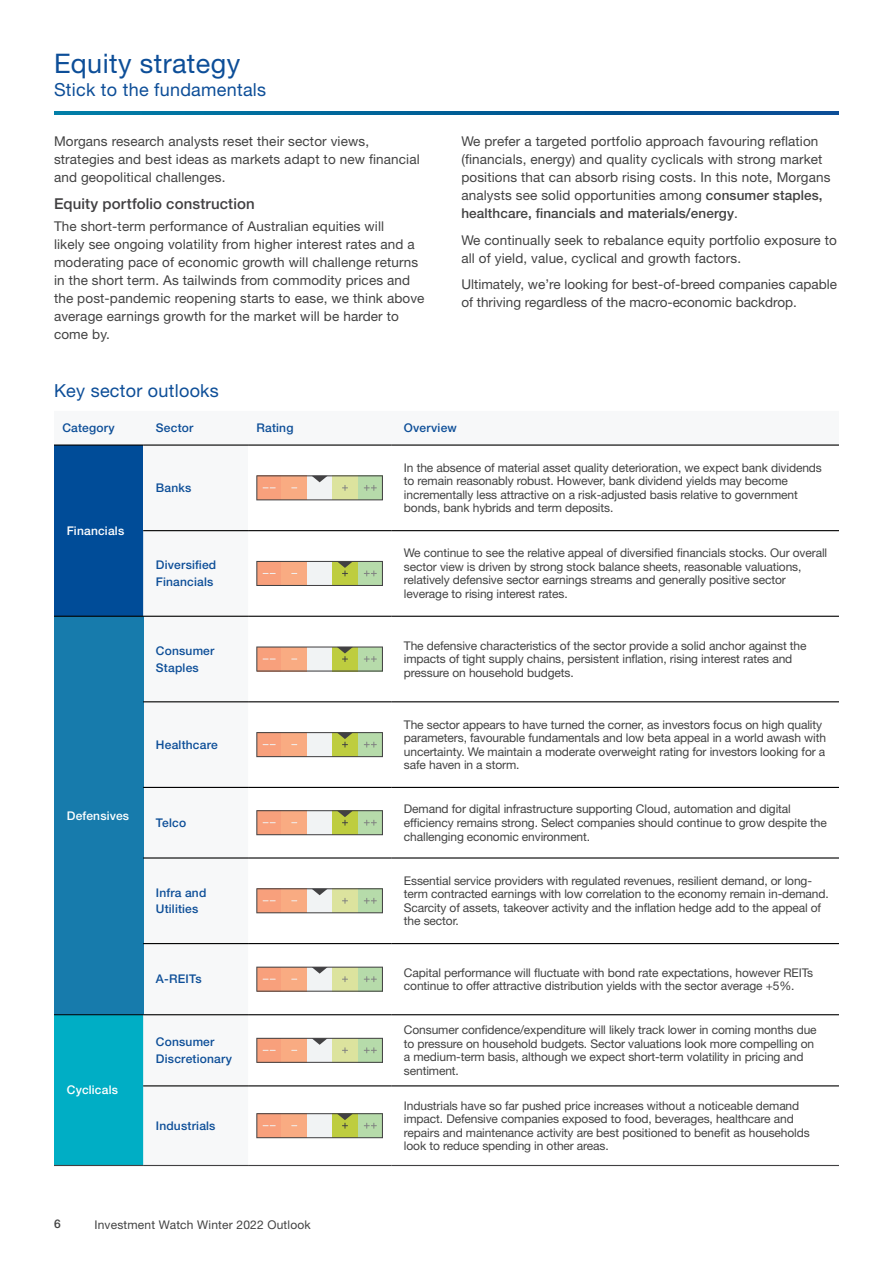
<style>
.page{position:relative;width:893px;height:1263px;background:#fff}
.page>*{position:absolute;margin:0;border:0;box-sizing:border-box;transform-origin:0 0}
.t1{font:27px "Helvetica Neue LT Std";letter-spacing:.015em;color:#0d4e98}
.t2{font:18px "Helvetica Neue LT Std";letter-spacing:.015em;color:#0d4e98}
.t3{font:500 15px "Helvetica Neue LT Std";letter-spacing:.005em;color:#414042}
.t4{font:13.5px/18px "Helvetica Neue LT Std";letter-spacing:.01em;color:#424242}
.t5{font:12px/13.5px "Helvetica Neue LT Std";letter-spacing:-.01em;color:#424242}
.t6{font:500 12px/16.5px "Helvetica Neue LT Std";letter-spacing:.015em;color:#0d4e98}
.t7{font:12px "Helvetica Neue LT Std";letter-spacing:.015em;color:#424242}
.t8{font:500 12px "Helvetica Neue LT Std";letter-spacing:.015em;color:#fff}
.t9{font:500 12px "Helvetica Neue LT Std";color:#424242}
.s1{font-weight:500}
</style>
<div class="page">
<svg style="left:54px;top:111px;width:785px;height:3px;background:#026098"></svg>
<div style="left:54px;top:445px;width:89px;height:171px;background:#004c98"></div>
<div style="left:143px;top:445px;width:105px;height:86px;background:#f7f8f9"></div>
<svg style="left:143px;top:531px;width:105px;height:483px"></svg>
<div style="left:54px;top:616px;width:89px;height:399px;background:#177bac"></div>
<div style="left:54px;top:1015px;width:89px;height:150px;background:#00aec5"></div>
<svg style="left:143px;top:1015px;width:105px;height:150px"></svg>
<hr style="left:143px;top:530px;width:105px;height:1px;background:#000">
<hr style="left:248px;top:530px;width:143px;height:1px;background:#000">
<hr style="left:391px;top:530px;width:448px;height:1px;background:#000">
<hr style="left:54px;top:616px;width:89px;height:1px;background:#000">
<hr style="left:143px;top:616px;width:105px;height:1px;background:#000">
<hr style="left:248px;top:616px;width:143px;height:1px;background:#000">
<hr style="left:391px;top:616px;width:448px;height:1px;background:#000">
<hr style="left:143px;top:701px;width:105px;height:1px;background:#000">
<hr style="left:248px;top:701px;width:143px;height:1px;background:#000">
<hr style="left:391px;top:701px;width:448px;height:1px;background:#000">
<hr style="left:143px;top:787px;width:105px;height:1px;background:#000">
<hr style="left:248px;top:787px;width:143px;height:1px;background:#000">
<hr style="left:391px;top:787px;width:448px;height:1px;background:#000">
<hr style="left:143px;top:857px;width:105px;height:1px;background:#000">
<hr style="left:248px;top:857px;width:143px;height:1px;background:#000">
<hr style="left:391px;top:857px;width:448px;height:1px;background:#000">
<hr style="left:143px;top:943px;width:105px;height:1px;background:#000">
<hr style="left:248px;top:943px;width:143px;height:1px;background:#000">
<hr style="left:391px;top:943px;width:448px;height:1px;background:#000">
<hr style="left:143px;top:1014px;width:105px;height:1px;background:#000">
<hr style="left:248px;top:1014px;width:143px;height:1px;background:#000">
<hr style="left:391px;top:1014px;width:448px;height:1px;background:#000">
<hr style="left:143px;top:1085px;width:105px;height:1px;background:#000">
<hr style="left:248px;top:1085px;width:143px;height:1px;background:#000">
<hr style="left:391px;top:1085px;width:448px;height:1px;background:#000">
<hr style="left:54px;top:444px;width:89px;height:2px;background:#000">
<hr style="left:143px;top:444px;width:105px;height:2px;background:#000">
<hr style="left:248px;top:444px;width:143px;height:2px;background:#000">
<hr style="left:391px;top:444px;width:448px;height:2px;background:#000">
<hr style="left:54px;top:1014px;width:89px;height:1px;background:#000">
<hr style="left:143px;top:1165px;width:105px;height:1px;background:#414042">
<hr style="left:248px;top:1165px;width:143px;height:1px;background:#414042">
<hr style="left:391px;top:1165px;width:448px;height:1px;background:#414042">
<hr style="left:54px;top:1165px;width:89px;height:1px;background:#414042">
<svg style="left:256px;top:475px;width:127px;height:25px"></svg>
<svg style="left:256px;top:561px;width:127px;height:25px"></svg>
<svg style="left:256px;top:646px;width:127px;height:25px"></svg>
<svg style="left:256px;top:732px;width:127px;height:25px"></svg>
<svg style="left:256px;top:810px;width:127px;height:25px"></svg>
<svg style="left:256px;top:888px;width:127px;height:25px"></svg>
<svg style="left:256px;top:967px;width:127px;height:25px"></svg>
<svg style="left:256px;top:1038px;width:127px;height:25px"></svg>
<svg style="left:256px;top:1113px;width:127px;height:25px"></svg>
<h1 class="t1" style="left:54px;top:48px;width:188px">Equity strategy</h1>
<h2 class="t2" style="left:54px;top:79px;width:214px">Stick to the fundamentals</h2>
<p class="t4" style="left:54px;top:132px;width:367px">Morgans research analysts reset their sector views, strategies and best ideas as markets adapt to new financial and geopolitical challenges.</p>
<p class="t3" style="left:54px;top:194px;width:202px">Equity portfolio construction</p>
<p class="t4" style="left:54px;top:217px;width:372px">The short-term performance of Australian equities will<br>likely see ongoing volatility from higher interest rates and a moderating pace of economic growth will challenge returns in the short term. As tailwinds from commodity prices and the post-pandemic reopening starts to ease, we think above average earnings growth for the market will be harder to come by.</p>
<p class="t4" style="left:461px;top:132px;width:371px">We prefer a targeted portfolio approach favouring reflation (financials, energy) and quality cyclicals with strong market positions that can absorb rising costs. In this note, Morgans analysts see solid opportunities among <span class="s1">consumer staples, healthcare, financials and materials/energy</span>.</p>
<p class="t4" style="left:461px;top:231px;width:377px">We continually seek to rebalance equity portfolio exposure to all of yield, value, cyclical and growth factors.</p>
<p class="t4" style="left:461px;top:275px;width:377px">Ultimately, we’re looking for best-of-breed companies capable of thriving regardless of the macro-economic backdrop.</p>
<h2 class="t2" style="left:54px;top:380px;width:166px">Key sector outlooks</h2>
<p class="t6" style="left:63px;top:420px;width:54px">Category</p>
<p class="t6" style="left:156px;top:420px;width:39px">Sector</p>
<p class="t6" style="left:257px;top:420px;width:38px">Rating</p>
<p class="t6" style="left:404px;top:420px;width:54px">Overview</p>
<p class="t8" style="left:67px;top:523px;width:59px">Financials</p>
<p class="t8" style="left:67px;top:808px;width:64px">Defensives</p>
<p class="t8" style="left:67px;top:1083px;width:53px">Cyclicals</p>
<p class="t6" style="left:156px;top:479px;width:37px">Banks</p>
<p class="t6" style="left:156px;top:557px;width:62px">Diversified<br>Financials</p>
<p class="t5" style="left:404px;top:461px;width:419px">In the absence of material asset quality deterioration, we expect bank dividends to remain reasonably robust. However, bank dividend yields may become incrementally less attractive on a risk-adjusted basis relative to government bonds, bank hybrids and term deposits.</p>
<p class="t5" style="left:404px;top:546px;width:425px">We continue to see the relative appeal of diversified financials stocks. Our overall sector view is driven by strong stock balance sheets, reasonable valuations, relatively defensive sector earnings streams and generally positive sector leverage to rising interest rates.</p>
<p class="t6" style="left:156px;top:642px;width:60px">Consumer<br>Staples</p>
<p class="t5" style="left:404px;top:639px;width:404px">The defensive characteristics of the sector provide a solid anchor against the impacts of tight supply chains, persistent inflation, rising interest rates and pressure on household budgets.</p>
<p class="t6" style="left:156px;top:736px;width:63px">Healthcare</p>
<p class="t6" style="left:156px;top:814px;width:32px">Telco</p>
<p class="t6" style="left:156px;top:884px;width:52px">Infra and<br>Utilities</p>
<p class="t5" style="left:404px;top:717px;width:424px">The sector appears to have turned the corner, as investors focus on high quality parameters, favourable fundamentals and low beta appeal in a world awash with uncertainty. We maintain a moderate overweight rating for investors looking for a safe haven in a storm.</p>
<p class="t5" style="left:404px;top:802px;width:424px">Demand for digital infrastructure supporting Cloud, automation and digital efficiency remains strong. Select companies should continue to grow despite the challenging economic environment.</p>
<p class="t5" style="left:404px;top:874px;width:426px">Essential service providers with regulated revenues, resilient demand, or long&shy;term contracted earnings with low correlation to the economy remain in-demand.<br>Scarcity of assets, takeover activity and the inflation hedge add to the appeal of the sector.</p>
<p class="t6" style="left:156px;top:971px;width:47px">A-REITs</p>
<p class="t5" style="left:404px;top:965px;width:411px">Capital performance will fluctuate with bond rate expectations, however REITs continue to offer attractive distribution yields with the sector average +5%.</p>
<p class="t6" style="left:156px;top:1034px;width:78px">Consumer<br>Discretionary</p>
<p class="t5" style="left:404px;top:1023px;width:414px">Consumer confidence/expenditure will likely track lower in coming months due to pressure on household budgets. Sector valuations look more compelling on a medium-term basis, although we expect short-term volatility in pricing and sentiment.</p>
<p class="t6" style="left:156px;top:1117px;width:61px">Industrials</p>
<p class="t5" style="left:404px;top:1098px;width:407px">Industrials have so far pushed price increases without a noticeable demand impact. Defensive companies exposed to food, beverages, healthcare and repairs and maintenance activity are best positioned to benefit as households look to reduce spending in other areas.</p>
<p class="t9" style="left:54px;top:1217px;width:8px">6</p>
<p class="t7" style="left:94px;top:1218px;width:218px">Investment Watch Winter 2022 Outlook</p>
</div>
